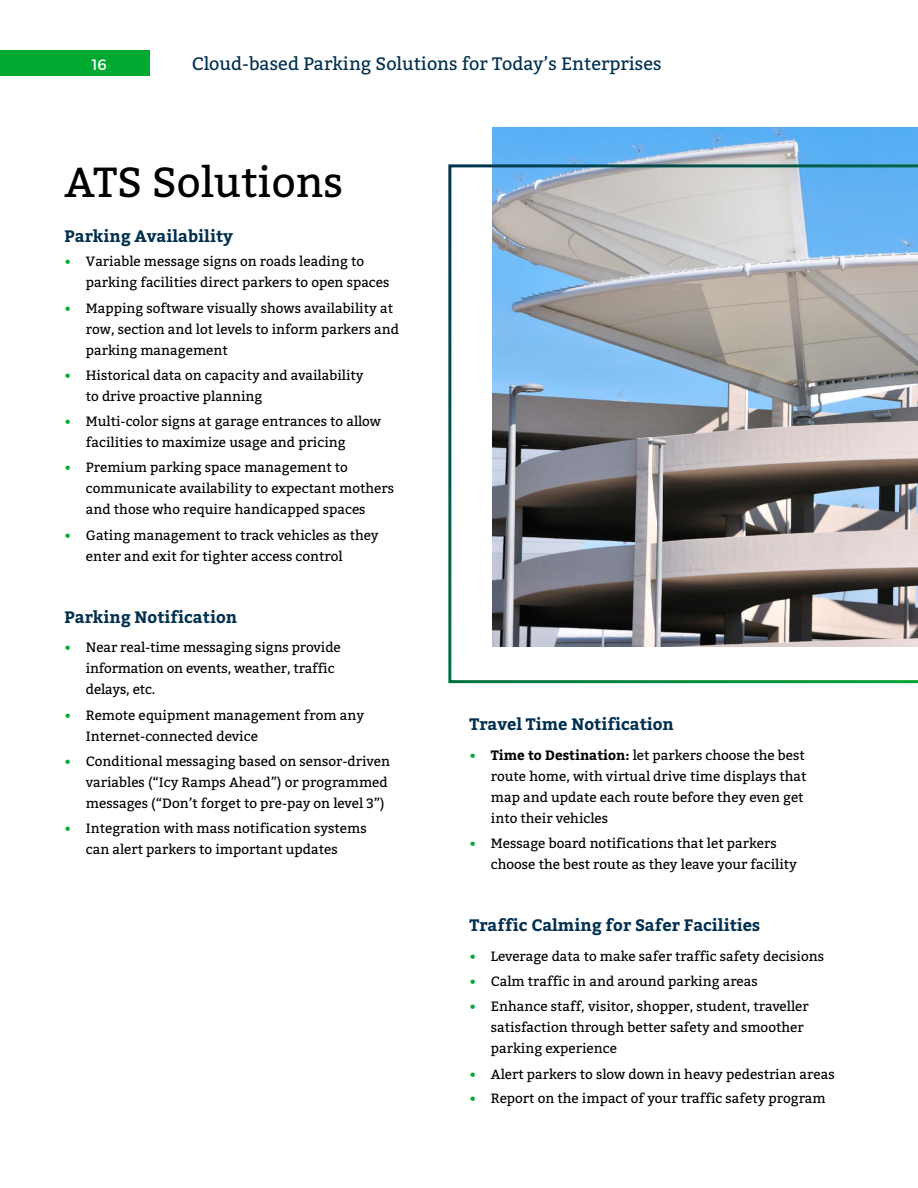
<style>
.page{position:relative;width:918px;height:1188px;background:#fff}
.page>*{position:absolute;margin:0;border:0;box-sizing:border-box;transform-origin:0 0}
.t1{font:42px "Bitter";color:#000}
.t2{font:18px "Bitter";color:#002f4f}
.t3{font:700 16.5px "Bitter";color:#002f4f}
.t4{font:15px "Montserrat";color:#fff}
.t5{font:13.5px/21px "Bitter";color:#000}
.s1{color:#00aa31}
.s2{font-weight:700}
</style>
<div class="page">
<div style="left:0;top:50px;width:149px;height:26px;background:#00aa31"></div>
<img style="left:493px;top:128px;width:425px;height:36px">
<img style="left:448px;top:164px;width:470px;height:519px">
<p class="t4" style="left:92px;top:56px;width:17px">16</p>
<h2 class="t2" style="left:192px;top:50px;width:471px">Cloud-based Parking Solutions for Today’s Enterprises</h2>
<h1 class="t1" style="left:65px;top:152px;width:280px">ATS Solutions</h1>
<p class="t3" style="left:65px;top:223px;width:170px">Parking Availability</p>
<p class="t5" style="left:86px;top:251px;width:305px;text-indent:-21px"><span class="s1">•</span> Variable message signs on roads leading to parking facilities direct parkers to open spaces</p>
<p class="t5" style="left:86px;top:297px;width:315px;text-indent:-21px"><span class="s1">•</span> Mapping software visually shows availability at row, section and lot levels to inform parkers and parking management</p>
<p class="t5" style="left:86px;top:364px;width:279px;text-indent:-21px"><span class="s1">•</span> Historical data on capacity and availability to drive proactive planning</p>
<p class="t5" style="left:86px;top:411px;width:297px;text-indent:-21px"><span class="s1">•</span> Multi-color signs at garage entrances to allow facilities to maximize usage and pricing</p>
<p class="t5" style="left:86px;top:457px;width:310px;text-indent:-21px"><span class="s1">•</span> Premium parking space management to communicate availability to expectant mothers and those who require handicapped spaces</p>
<p class="t5" style="left:86px;top:524px;width:294px;text-indent:-21px"><span class="s1">•</span> Gating management to track vehicles as they enter and exit for tighter access control</p>
<p class="t3" style="left:65px;top:604px;width:174px">Parking Notification</p>
<p class="t5" style="left:86px;top:637px;width:256px;text-indent:-21px"><span class="s1">•</span> Near real-time messaging signs provide information on events, weather, traffic delays, etc.</p>
<p class="t5" style="left:86px;top:704px;width:280px;text-indent:-21px"><span class="s1">•</span> Remote equipment management from any<br>Internet-connected device</p>
<p class="t5" style="left:86px;top:750px;width:306px;text-indent:-21px"><span class="s1">•</span> Conditional messaging based on sensor-driven variables (“Icy Ramps Ahead”) or programmed messages (“Don’t forget to pre-pay on level 3”)</p>
<p class="t5" style="left:65px;top:818px;width:304px;text-align:center"><span class="s1">•</span> Integration with mass notification systems can alert parkers to important updates</p>
<p class="t3" style="left:470px;top:712px;width:206px">Travel Time Notification</p>
<p class="t5" style="left:491px;top:744px;width:317px;text-indent:-21px"><span class="s1">•</span> <span class="s2">Time to Destination:</span> let parkers choose the best route home, with virtual drive time displays that map and update each route before they even get into their vehicles</p>
<p class="t5" style="left:491px;top:832px;width:308px;text-indent:-21px"><span class="s1">•</span> Message board notifications that let parkers choose the best route as they leave your facility</p>
<p class="t3" style="left:470px;top:913px;width:292px">Traffic Calming for Safer Facilities</p>
<p class="t5" style="left:470px;top:945px;width:356px"><span class="s1">•</span> Leverage data to make safer traffic safety decisions</p>
<p class="t5" style="left:470px;top:970px;width:290px"><span class="s1">•</span> Calm traffic in and around parking areas</p>
<p class="t5" style="left:491px;top:996px;width:319px;text-indent:-21px"><span class="s1">•</span> Enhance staff, visitor, shopper, student, traveller satisfaction through better safety and smoother parking experience</p>
<p class="t5" style="left:470px;top:1063px;width:367px"><span class="s1">•</span> Alert parkers to slow down in heavy pedestrian areas</p>
<p class="t5" style="left:470px;top:1087px;width:358px"><span class="s1">•</span> Report on the impact of your traffic safety program</p>
</div>
